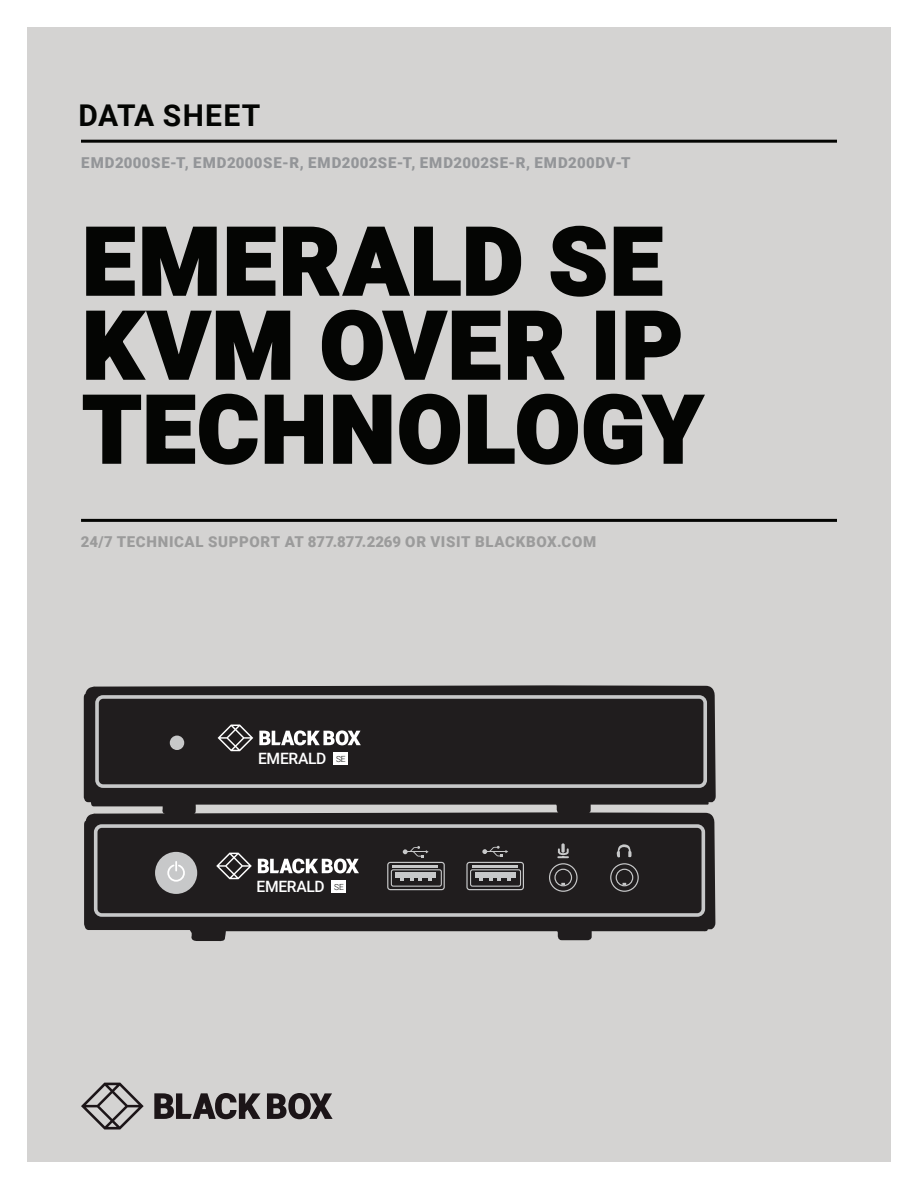
<style>
.page{position:relative;width:918px;height:1188px;background:#fff}
.page>*{position:absolute;margin:0;border:0;box-sizing:border-box;transform-origin:0 0}
.t1{font:900 93px/84px "Roboto";letter-spacing:.03em;color:#040503}
.t2{font:700 30px "Roboto";letter-spacing:.04em;color:#040503}
.t3{font:500 15.6px "Roboto";letter-spacing:-.02em;color:#fff}
.t4{font:900 15px "Roboto";letter-spacing:.035em;color:#939598}
.t5{font:900 15px "Roboto";letter-spacing:.04em;color:#9b9b9b}
</style>
<div class="page">
<div style="left:27px;top:28px;width:864px;height:1134px;background:#d4d3d2"></div>
<hr style="left:81px;top:140px;width:756px;height:3px;background:#040503">
<hr style="left:81px;top:519px;width:756px;height:3px;background:#040503">
<svg style="left:86px;top:226px;width:131px;height:70px"></svg>
<svg style="left:226px;top:226px;width:296px;height:70px"></svg>
<svg style="left:550px;top:225px;width:113px;height:72px"></svg>
<svg style="left:86px;top:310px;width:205px;height:70px"></svg>
<svg style="left:321px;top:309px;width:244px;height:72px"></svg>
<div style="left:596px;top:311px;width:19px;height:69px;border:3px solid #040503"></div>
<svg style="left:625px;top:310px;width:56px;height:70px"></svg>
<svg style="left:82px;top:393px;width:241px;height:72px"></svg>
<svg style="left:333px;top:393px;width:372px;height:72px"></svg>
<svg style="left:81px;top:1083px;width:63px;height:47px"></svg>
<svg style="left:267px;top:1093px;width:66px;height:26px"></svg>
<svg style="left:154px;top:1093px;width:107px;height:26px"></svg>
<svg style="left:84px;top:685px;width:632px;height:127px;background:#2c292a"></svg>
<div style="left:95px;top:695px;width:612px;height:93px;border:4px solid #c7c8c9;border-radius:6px"></div>
<div style="left:170px;top:736px;width:14px;height:14px;background:#c7c8c9;border-radius:50%"></div>
<svg style="left:84px;top:812px;width:631px;height:130px;background:#333131"></svg>
<div style="left:94px;top:824px;width:611px;height:93px;border:4px solid #c7c8c9;border-radius:6px"></div>
<div style="left:155px;top:852px;width:42px;height:42px;background:#c7c8c9;border-radius:50%"></div>
<svg style="left:167px;top:862px;width:18px;height:20px"></svg>
<svg style="left:617px;top:844px;width:15px;height:14px"></svg>
<svg style="left:561px;top:843px;width:4px;height:10px"></svg>
<svg style="left:557px;top:847px;width:13px;height:11px"></svg>
<svg style="left:403px;top:846px;width:26px;height:12px"></svg>
<svg style="left:482px;top:846px;width:26px;height:11px"></svg>
<div style="left:387px;top:862px;width:58px;height:28px;border:1px solid #c7c8c9;border-radius:3px"></div>
<hr style="left:393px;top:865px;width:45px;height:2px;background:#c7c8c9">
<div style="left:391px;top:869px;width:51px;height:18px;border:1px solid #c7c8c9;border-radius:2px"></div>
<div style="left:396px;top:873px;width:40px;height:5px;background:#c7c8c9"></div>
<svg style="left:410px;top:879px;width:12px;height:2px"></svg>
<div style="left:466px;top:862px;width:58px;height:28px;border:1px solid #c7c8c9;border-radius:3px"></div>
<hr style="left:472px;top:865px;width:45px;height:2px;background:#c7c8c9">
<div style="left:470px;top:869px;width:51px;height:18px;border:1px solid #c7c8c9;border-radius:2px"></div>
<div style="left:475px;top:873px;width:40px;height:5px;background:#c7c8c9"></div>
<svg style="left:489px;top:879px;width:12px;height:2px"></svg>
<div style="left:554px;top:869px;width:18px;height:17px;border:1px solid #c7c8c9;border-radius:50%"></div>
<div style="left:549px;top:863px;width:29px;height:29px;border:1px solid #c7c8c9;border-radius:50%"></div>
<div style="left:616px;top:869px;width:17px;height:17px;border:1px solid #c7c8c9;border-radius:50%"></div>
<div style="left:610px;top:863px;width:29px;height:29px;border:1px solid #c7c8c9;border-radius:50%"></div>
<div style="left:332px;top:880px;width:14px;height:12px;background:#fff"></div>
<svg style="left:216px;top:853px;width:36px;height:26px"></svg>
<svg style="left:258px;top:859px;width:101px;height:14px"></svg>
<div style="left:334px;top:752px;width:14px;height:12px;background:#fff"></div>
<svg style="left:218px;top:725px;width:35px;height:26px"></svg>
<svg style="left:259px;top:730px;width:102px;height:15px;background:#9b9a9b"></svg>
<h2 class="t2" style="left:79px;top:94px;width:184px">DATA SHEET</h2>
<p class="t4" style="left:81px;top:152px;width:551px">EMD2000SE-T, EMD2000SE-R, EMD2002SE-T, EMD2002SE-R, EMD200DV-T</p>
<h1 class="t1" style="left:83px;top:216px;width:621px">EMERALD SE<br>KVM OVER IP<br>TECHNOLOGY</h1>
<p class="t5" style="left:81px;top:531px;width:517px">24/7 TECHNICAL SUPPORT AT 877.877.2269 OR VISIT BLACKBOX.COM</p>
<p class="t3" style="left:258px;top:748px;width:89px">EMERALD <sup>SE</sup></p>
<p class="t3" style="left:257px;top:876px;width:89px">EMERALD <sup>SE</sup></p>
</div>
